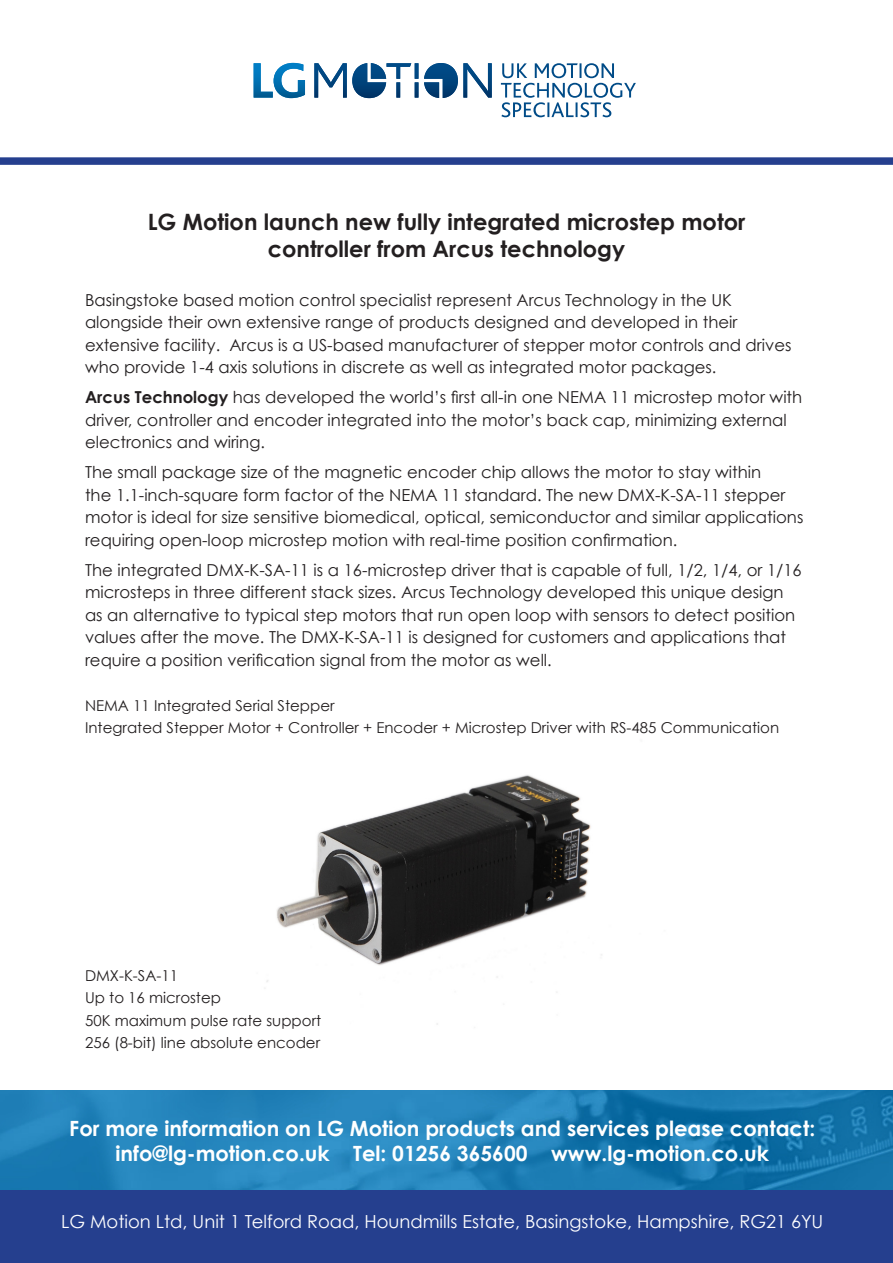
<style>
.page{position:relative;width:893px;height:1263px;background:#fff}
.page>*{position:absolute;margin:0;border:0;box-sizing:border-box;transform-origin:0 0}
.t1{font:700 22.5px "Century Gothic";color:#231f20}
.t2{font:700 21px "Century Gothic";color:#fff}
.t3{font:18px "Century Gothic";color:#fff}
.t4{font:16.5px/22.5px "Century Gothic";color:#231f20}
.t5{font:15px "Century Gothic";color:#231f20}
.s1{font-weight:700}
</style>
<div class="page">
<img style="left:266px;top:775px;width:336px;height:250px">
<svg style="left:0;top:62px;width:893px;height:103px"></svg>
<svg style="left:314px;top:63px;width:322px;height:54px"></svg>
<img style="left:254px;top:63px;width:51px;height:35px">
<img style="left:314px;top:63px;width:178px;height:35px">
<div style="left:0;top:1186px;width:893px;height:77px;background:#253f8e"></div>
<img style="left:0;top:1091px;width:893px;height:98px">
<p class="t1" style="left:148px;top:207px;width:599px">LG Motion launch new fully integrated microstep motor</p>
<p class="t1" style="left:268px;top:234px;width:359px">controller from Arcus technology</p>
<p class="t4" style="left:85px;top:288px;width:708px">Basingstoke based motion control specialist represent Arcus Technology in the UK alongside their own extensive range of products designed and developed in their extensive facility. Arcus is a US-based manufacturer of stepper motor controls and drives who provide 1-4 axis solutions in discrete as well as integrated motor packages.</p>
<p class="t4" style="left:85px;top:386px;width:719px"><span class="s1">Arcus Technology</span> has developed the world’s first all-in one NEMA 11 microstep motor with driver, controller and encoder integrated into the motor’s back cap, minimizing external electronics and wiring.</p>
<p class="t4" style="left:85px;top:461px;width:720px">The small package size of the magnetic encoder chip allows the motor to stay within<br>the 1.1-inch-square form factor of the NEMA 11 standard. The new DMX-K-SA-11 stepper motor is ideal for size sensitive biomedical, optical, semiconductor and similar applications requiring open-loop microstep motion with real-time position confirmation.</p>
<p class="t4" style="left:85px;top:558px;width:718px">The integrated DMX-K-SA-11 is a 16-microstep driver that is capable of full, 1/2, 1/4, or 1/16 microsteps in three different stack sizes. Arcus Technology developed this unique design as an alternative to typical step motors that run open loop with sensors to detect position values after the move. The DMX-K-SA-11 is designed for customers and applications that require a position verification signal from the motor as well.</p>
<p class="t5" style="left:85px;top:696px;width:251px">NEMA 11 Integrated Serial Stepper</p>
<p class="t5" style="left:85px;top:719px;width:696px">Integrated Stepper Motor + Controller + Encoder + Microstep Driver with RS-485 Communication</p>
<p class="t5" style="left:85px;top:966px;width:95px">DMX-K-SA-11</p>
<p class="t5" style="left:85px;top:989px;width:137px">Up to 16 microstep</p>
<p class="t5" style="left:85px;top:1011px;width:238px">50K maximum pulse rate support</p>
<p class="t5" style="left:85px;top:1034px;width:237px">256 (8-bit) line absolute encoder</p>
<p class="t2" style="left:69px;top:1115px;width:747px">For more information on LG Motion products and services please contact:</p>
<p class="t2" style="left:115px;top:1140px;width:655px">info@lg-motion.co.uk Tel: 01256 365600 www.lg-motion.co.uk</p>
<p class="t3" style="left:61px;top:1210px;width:764px">LG Motion Ltd, Unit 1 Telford Road, Houndmills Estate, Basingstoke, Hampshire, RG21 6YU</p>
</div>
